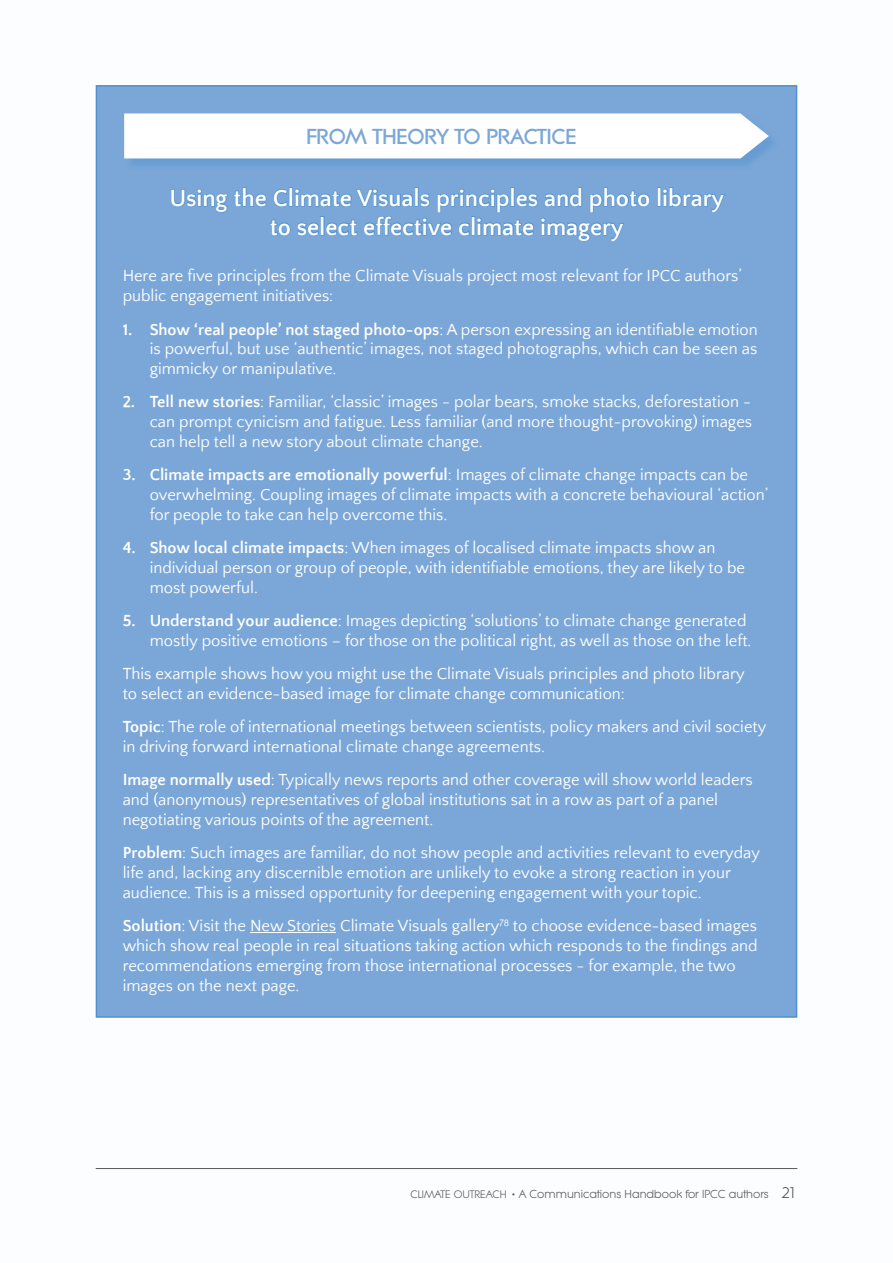
<style>
.page{position:relative;width:893px;height:1263px;background:#fff}
.page>*{position:absolute;margin:0;border:0;box-sizing:border-box;transform-origin:0 0}
.t1{font:700 24px/28.8px "Quattrocento Sans";color:#fff;text-align:center}
.t2{font:800 21px "Litera Serial";color:#7ba7d8}
.t3{font:16.5px/19.8px "Quattrocento Sans";color:#fff}
.t4{font:11.25px "Litera Serial";color:#57585a}
.s1{font-weight:700}
.s2{font-size:10.5px}
.s3{font-family:"Quattrocento Sans";font-weight:700;font-size:15px}
.s4{font-size:15px}
</style>
<div class="page">
<hr style="left:96px;top:1168px;width:701px;height:1px;background:#57585a">
<div style="left:96px;top:85px;width:701px;height:933px;background:#7ba7d8;border:2px solid #5192cd"></div>
<div style="left:125px;top:114px;width:656px;height:57px;background:#5192cd;opacity:.5"></div>
<div style="left:124px;top:113px;width:645px;height:45px;background:#fff"></div>
<hr style="left:250px;top:932px;width:86px;height:1px;background:#fff">
<div style="left:657px;top:187px;width:4px;height:20px;border:2px solid #5192cd"></div>
<svg style="left:663px;top:187px;width:62px;height:26px"></svg>
<svg style="left:170px;top:187px;width:480px;height:55px"></svg>
<p class="t2" style="left:306px;top:124px;width:272px">FROM THEORY TO PRACTICE</p>
<h1 class="t1" style="left:170px;top:184px;width:556px">Using the Climate Visuals principles and photo library to select effective climate imagery</h1>
<p class="t3" style="left:123px;top:267px;width:621px">Here are five principles from the Climate Visuals project most relevant for IPCC authors’ public engagement initiatives:</p>
<p class="t3" style="left:150px;top:320px;width:609px;text-align:justify;text-indent:-27px"><span class="s1">1. Show ‘real people’ not staged photo-ops</span>: A person expressing an identifiable emotion is powerful, but use ‘authentic’ images, not staged photographs, which can be seen as gimmicky or manipulative.</p>
<p class="t3" style="left:150px;top:393px;width:604px;text-align:justify;text-indent:-27px"><span class="s1">2. Tell new stories</span>: Familiar, ‘classic’ images - polar bears, smoke stacks, deforestation - can prompt cynicism and fatigue. Less familiar (and more thought-provoking) images can help tell a new story about climate change.</p>
<p class="t3" style="left:150px;top:466px;width:620px;text-indent:-27px"><span class="s1">3. Climate impacts are emotionally powerful</span>: Images of climate change impacts can be overwhelming. Coupling images of climate impacts with a concrete behavioural ‘action’ for people to take can help overcome this.</p>
<p class="t3" style="left:150px;top:538px;width:597px;text-indent:-27px"><span class="s1">4. Show local climate impacts</span>: When images of localised climate impacts show an individual person or group of people, with identifiable emotions, they are likely to be most powerful.</p>
<p class="t3" style="left:123px;top:611px;width:630px;text-align:right"><span class="s1">5. Understand your audience</span>: Images depicting ‘solutions’ to climate change generated mostly positive emotions – for those on the political right, as well as those on the left.</p>
<p class="t3" style="left:123px;top:664px;width:623px">This example shows how you might use the Climate Visuals principles and photo library to select an evidence-based image for climate change communication:</p>
<p class="t3" style="left:123px;top:718px;width:645px"><span class="s1">Topic</span>: The role of international meetings between scientists, policy makers and civil society in driving forward international climate change agreements.</p>
<p class="t3" style="left:123px;top:771px;width:632px"><span class="s1">Image normally used</span>: Typically news reports and other coverage will show world leaders and (anonymous) representatives of global institutions sat in a row as part of a panel negotiating various points of the agreement.</p>
<p class="t3" style="left:123px;top:844px;width:639px"><span class="s1">Problem</span>: Such images are familiar, do not show people and activities relevant to everyday life and, lacking any discernible emotion are unlikely to evoke a strong reaction in your audience. This is a missed opportunity for deepening engagement with your topic.</p>
<p class="t3" style="left:123px;top:916px;width:637px"><span class="s1">Solution</span>: Visit the New Stories Climate Visuals gallery<sup>78</sup> to choose evidence-based images which show real people in real situations taking action which responds to the findings and recommendations emerging from those international processes - for example, the two images on the next page.</p>
<p class="t4" style="left:411px;top:1187px;width:388px"><span class="s2">CLIMATE OUTREACH</span> <span class="s3">•</span> A Communications Handbook for IPCC authors <span class="s4">21</span></p>
</div>
